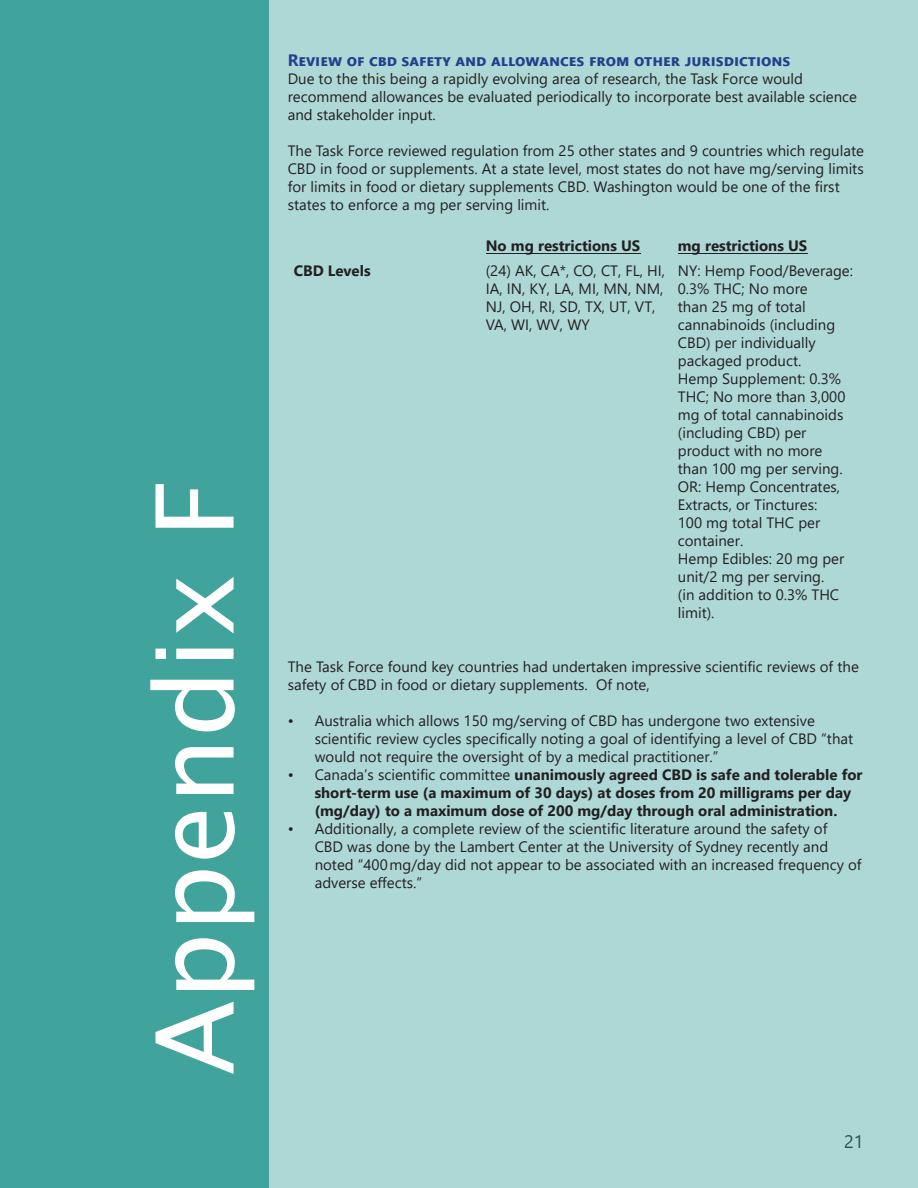
<style>
.page{position:relative;width:918px;height:1188px;background:#aed8d5}
.page>*{position:absolute;margin:0;border:0;box-sizing:border-box;transform-origin:0 0}
.t1{font:108px "Lucida Sans";color:#fff}
.t2{font:18px "Segoe UI";color:#231f20}
.t3{font:700 16.5px "Segoe UI";color:#253f8e}
.t4{font:15px/18px "Segoe UI";color:#231f20}
.t5{font:700 15px/18px "Segoe UI";color:#231f20}
.s1{font-weight:700}
.s2{font-weight:400}
</style>
<div class="page">
<div style="left:0;top:0;width:268px;height:1188px;background:#40a39c"></div>
<hr style="left:486px;top:253px;width:154px;height:1px;background:#231f20">
<hr style="left:678px;top:253px;width:129px;height:1px;background:#231f20">
<p class="t1" style="left:133px;top:1075px;width:596px;rotate:-90deg">Appendix F</p>
<p class="t3" style="left:288px;top:45px;width:504px">Review of cbd safety and allowances from other jurisdictions</p>
<p class="t4" style="left:288px;top:68px;width:571px">Due to the this being a rapidly evolving area of research, the Task Force would recommend allowances be evaluated periodically to incorporate best available science and stakeholder input.</p>
<p class="t4" style="left:288px;top:140px;width:578px">The Task Force reviewed regulation from 25 other states and 9 countries which regulate CBD in food or supplements. At a state level, most states do not have mg/serving limits for limits in food or dietary supplements CBD. Washington would be one of the first states to enforce a mg per serving limit.</p>
<p class="t5" style="left:294px;top:261px;width:78px">CBD Levels</p>
<p class="t4" style="left:486px;top:232px;width:181px;line-height:25.2px"><span class="s1">No mg restrictions US </span>(24) AK, CA*, CO, CT, FL, HI,</p>
<p class="t4" style="left:486px;top:278px;width:179px">IA, IN, KY, LA, MI, MN, NM,<br>NJ, OH, RI, SD, TX, UT, VT,<br>VA, WI, WV, WY</p>
<p class="t4" style="left:678px;top:232px;width:177px;line-height:25.2px"><span class="s1">mg restrictions US<br></span>NY: Hemp Food/Beverage:</p>
<p class="t4" style="left:678px;top:278px;width:169px">0.3% THC; No more<br>than 25 mg of total cannabinoids (including<br>CBD) per individually packaged product.<br>Hemp Supplement: 0.3%<br>THC; No more than 3,000 mg of total cannabinoids (including CBD) per product with no more than 100 mg per serving.<br>OR: Hemp Concentrates,<br>Extracts, or Tinctures:<br>100 mg total THC per container.<br>Hemp Edibles: 20 mg per unit/2 mg per serving.<br>(in addition to 0.3% THC limit).</p>
<p class="t4" style="left:288px;top:656px;width:573px">The Task Force found key countries had undertaken impressive scientific reviews of the safety of CBD in food or dietary supplements. Of note,</p>
<p class="t4" style="left:315px;top:710px;width:540px;text-indent:-27px">• Australia which allows 150 mg/serving of CBD has undergone two extensive scientific review cycles specifically noting a goal of identifying a level of CBD “that would not require the oversight of by a medical practitioner.”</p>
<p class="t5" style="left:315px;top:765px;width:549px;text-indent:-27px"><span class="s2">• Canada’s scientific committee</span> unanimously agreed CBD is safe and tolerable for short-term use (a maximum of 30 days) at doses from 20 milligrams per day (mg/day) to a maximum dose of 200 mg/day through oral administration.</p>
<p class="t4" style="left:315px;top:818px;width:548px;text-indent:-27px">• Additionally, a complete review of the scientific literature around the safety of<br>CBD was done by the Lambert Center at the University of Sydney recently and noted “400mg/day did not appear to be associated with an increased frequency of adverse effects.”</p>
<p class="t2" style="left:844px;top:1124px;width:21px">21</p>
</div>
